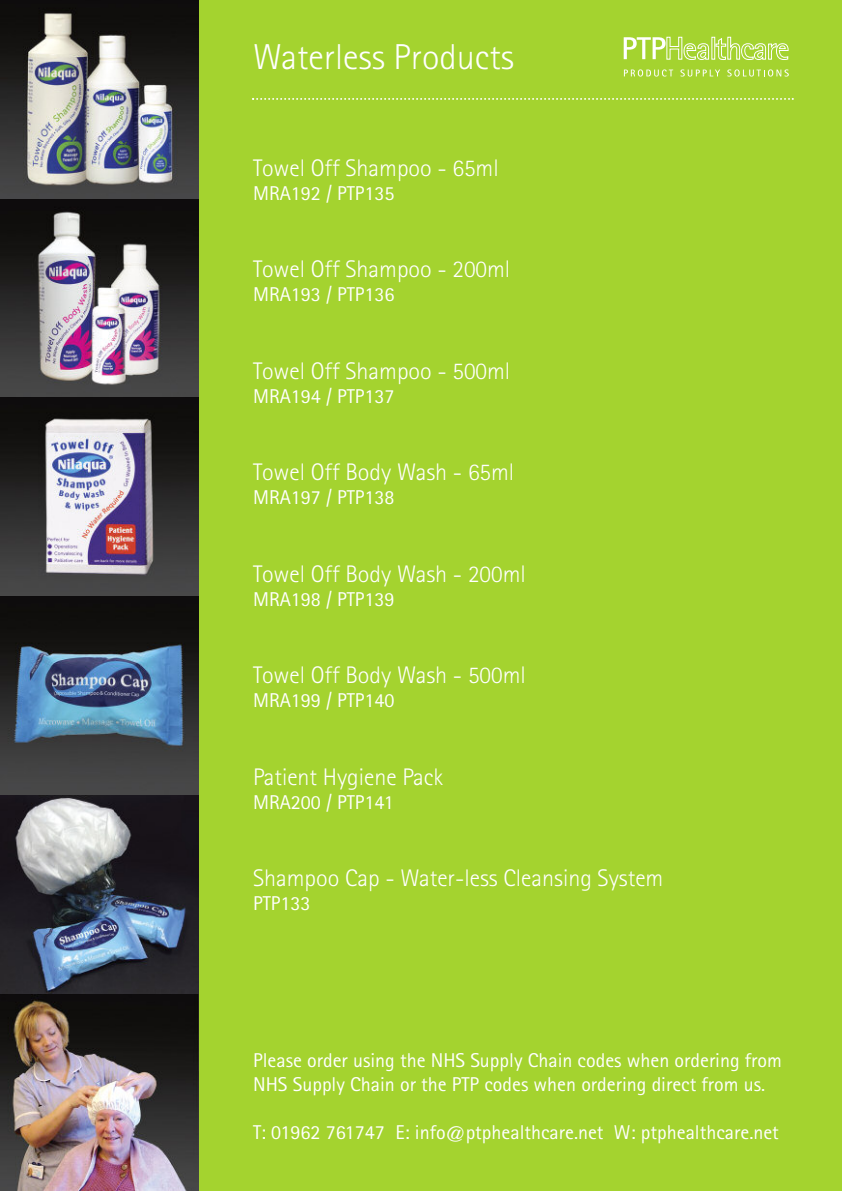
<style>
.page{position:relative;width:842px;height:1191px;background:#a4d32f}
.page>*{position:absolute;margin:0;border:0;box-sizing:border-box;transform-origin:0 0}
.t1{font:300 36px "Rotis Sans Serif";color:#fff}
.t2{font:300 24px "Rotis Sans Serif";color:#fff}
.t3{font:20px/24px "Rotis Sans Serif";color:#fff}
</style>
<div class="page">
<img style="left:0;top:0;width:198px;height:1191px">
<svg style="left:252px;top:98px;width:542px;height:2px"></svg>
<svg style="left:624px;top:37px;width:85px;height:23px"></svg>
<div style="left:711px;top:37px;width:4px;height:22px;border:1px solid #fff"></div>
<svg style="left:715px;top:37px;width:74px;height:23px"></svg>
<svg style="left:624px;top:69px;width:49px;height:8px"></svg>
<svg style="left:680px;top:69px;width:40px;height:8px"></svg>
<svg style="left:727px;top:69px;width:62px;height:8px"></svg>
<h1 class="t1" style="left:253px;top:44px;width:263px">Waterless Products</h1>
<p class="t2" style="left:253px;top:159px;width:247px">Towel Off Shampoo - 65ml</p>
<p class="t3" style="left:253px;top:183px;width:143px">MRA192 / PTP135</p>
<p class="t2" style="left:253px;top:260px;width:259px">Towel Off Shampoo - 200ml</p>
<p class="t3" style="left:253px;top:284px;width:143px">MRA193 / PTP136</p>
<p class="t2" style="left:253px;top:362px;width:259px">Towel Off Shampoo - 500ml</p>
<p class="t3" style="left:253px;top:386px;width:143px">MRA194 / PTP137</p>
<p class="t2" style="left:253px;top:463px;width:263px">Towel Off Body Wash - 65ml</p>
<p class="t3" style="left:253px;top:487px;width:143px">MRA197 / PTP138</p>
<p class="t2" style="left:253px;top:565px;width:274px">Towel Off Body Wash - 200ml</p>
<p class="t3" style="left:253px;top:589px;width:143px">MRA198 / PTP139</p>
<p class="t2" style="left:253px;top:667px;width:274px">Towel Off Body Wash - 500ml</p>
<p class="t3" style="left:253px;top:690px;width:143px">MRA199 / PTP140</p>
<p class="t2" style="left:253px;top:768px;width:192px">Patient Hygiene Pack</p>
<p class="t3" style="left:253px;top:792px;width:142px">MRA200 / PTP141</p>
<p class="t2" style="left:253px;top:870px;width:412px">Shampoo Cap - Water-less Cleansing System</p>
<p class="t3" style="left:253px;top:893px;width:59px">PTP133</p>
<p class="t3" style="left:253px;top:1049px;width:530px">Please order using the NHS Supply Chain codes when ordering from<br>NHS Supply Chain or the PTP codes when ordering direct from us.</p>
<p class="t3" style="left:253px;top:1121px;width:527px">T: 01962 761747 E: info@ptphealthcare.net W: ptphealthcare.net</p>
</div>
